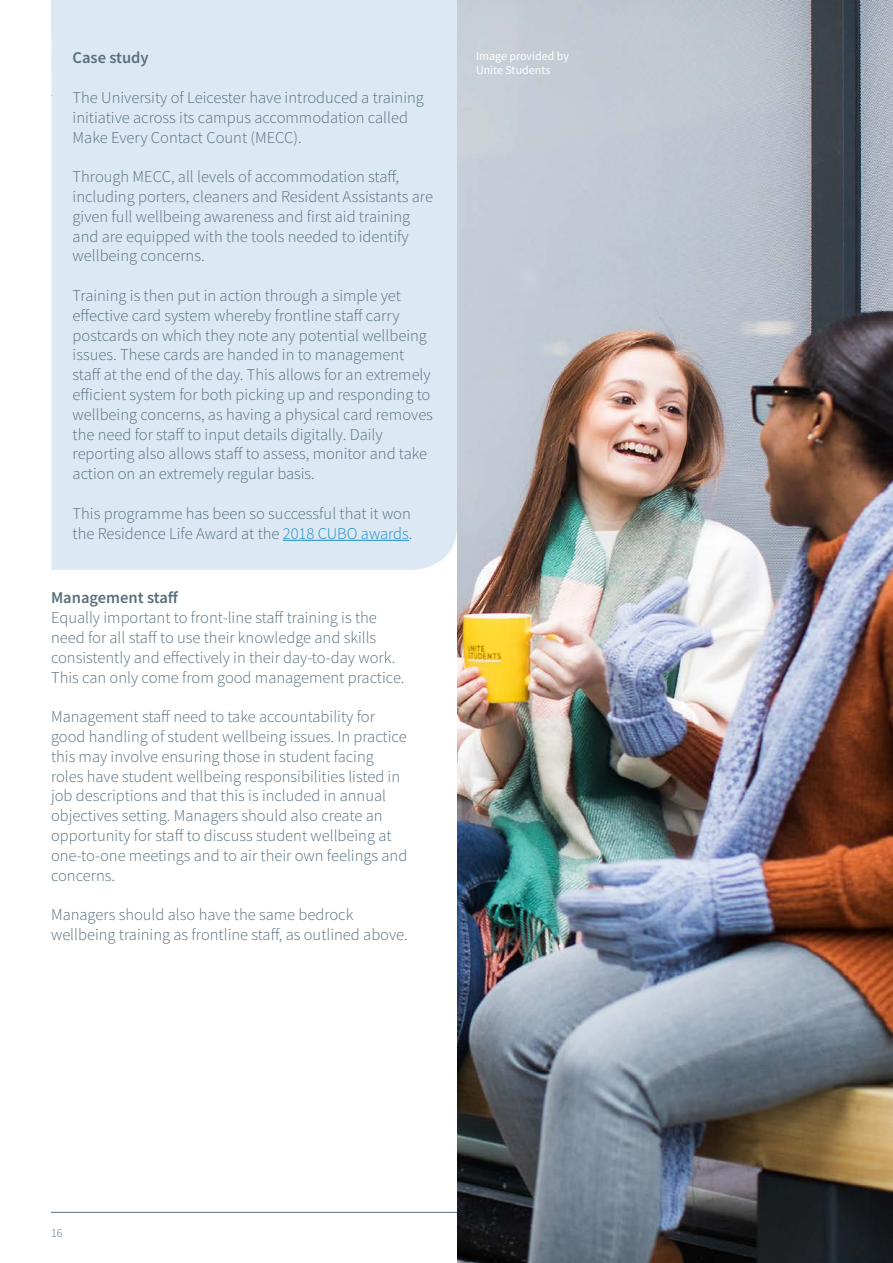
<style>
.page{position:relative;width:893px;height:1263px;background:#fff}
.page>*{position:absolute;margin:0;border:0;box-sizing:border-box;transform-origin:0 0}
.t1{font:300 16.5px/19.8px "Source Sans Pro";color:#586e7d}
.t2{font:600 16.5px "Source Sans Pro";color:#586e7d}
.t3{font:12px/14.4px "Source Sans Pro";color:#fff}
.t4{font:300 12px "Source Sans Pro";color:#586e7d}
.s1{color:#1b8ec9}
</style>
<div class="page">
<hr style="left:51px;top:1212px;width:791px;height:1px;background:#586e7d">
<div style="left:51px;top:0;width:406px;height:38px;background:#dce9f5"></div>
<div style="left:51px;top:38px;width:406px;height:532px;background:#dce9f5"></div>
<hr style="left:283px;top:540px;width:126px;height:1px;background:#1b8ec9">
<img style="left:457px;top:0;width:436px;height:1263px">
<p class="t2" style="left:73px;top:47px;width:78px">Case study</p>
<p class="t1" style="left:73px;top:88px;width:353px">The University of Leicester have introduced a training initiative across its campus accommodation called<br>Make Every Contact Count (MECC).</p>
<p class="t1" style="left:73px;top:167px;width:362px">Through MECC, all levels of accommodation staff, including porters, cleaners and Resident Assistants are given full wellbeing awareness and first aid training and are equipped with the tools needed to identify wellbeing concerns.</p>
<p class="t1" style="left:73px;top:286px;width:362px">Training is then put in action through a simple yet effective card system whereby frontline staff carry postcards on which they note any potential wellbeing issues. These cards are handed in to management staff at the end of the day. This allows for an extremely efficient system for both picking up and responding to wellbeing concerns, as having a physical card removes the need for staff to input details digitally. Daily reporting also allows staff to assess, monitor and take action on an extremely regular basis.</p>
<p class="t1" style="left:73px;top:503px;width:341px">This programme has been so successful that it won the Residence Life Award at the <span class="s1">2018 CUBO awards</span>.</p>
<p class="t2" style="left:51px;top:587px;width:129px">Management staff</p>
<p class="t1" style="left:51px;top:608px;width:355px">Equally important to front-line staff training is the need for all staff to use their knowledge and skills consistently and effectively in their day-to-day work.<br>This can only come from good management practice.</p>
<p class="t1" style="left:51px;top:707px;width:358px">Management staff need to take accountability for good handling of student wellbeing issues. In practice this may involve ensuring those in student facing roles have student wellbeing responsibilities listed in job descriptions and that this is included in annual objectives setting. Managers should also create an opportunity for staff to discuss student wellbeing at one-to-one meetings and to air their own feelings and concerns.</p>
<p class="t1" style="left:51px;top:905px;width:358px">Managers should also have the same bedrock wellbeing training as frontline staff, as outlined above.</p>
<p class="t3" style="left:476px;top:49px;width:94px">Image provided by<br>Unite Students</p>
<p class="t4" style="left:51px;top:1225px;width:13px">16</p>
</div>
